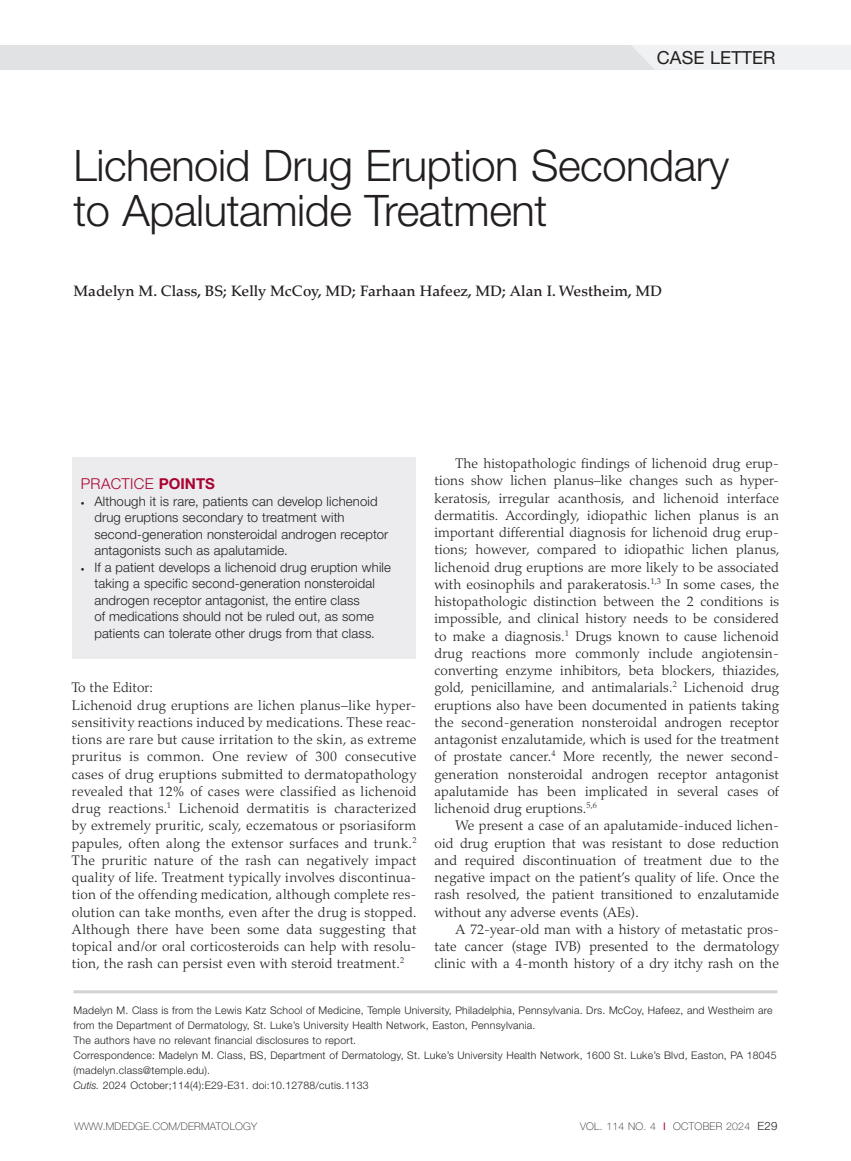
<style>
.page{position:relative;width:851px;height:1161px;background:#fff}
.page>*{position:absolute;margin:0;border:0;box-sizing:border-box;transform-origin:0 0}
.head{font:300 43.5px/45px "Helvetica Neue LT Std";letter-spacing:-.01em;color:#231f20}
.t1{font:18px "Helvetica Neue LT Std";letter-spacing:.005em;color:#231f20}
.byline{font:500 15px "Palatino LT Std";color:#231f20}
.insidehead{font:300 15px "Helvetica Neue LT Std";letter-spacing:.02em;color:#a90332}
.body_indent{font:300 13.8px/17.2px "Palatino LT Std";letter-spacing:.01em;color:#231f20;text-align:justify}
.body_no_indent{font:300 13.8px/17.2px "Palatino LT Std";letter-spacing:.01em;color:#231f20;text-align:justify}
.t2{font:300 13.2px/16.5px "Helvetica Neue LT Std";letter-spacing:.01em;color:#231f20}
.disclosure{font:300 10.5px/15px "Helvetica Neue LT Std";letter-spacing:.02em;color:#231f20}
.t3{font:100 10.5px "Helvetica Neue LT Std";letter-spacing:.025em;color:#231f20}
.s1{font-weight:700}
.s2{font-weight:400;font-size:7.5px}
.s3{font-style:italic}
.s4{font-weight:400;color:#a90332}
.s5{font-weight:300;font-size:11.4px}
</style>
<div class="page">
<div style="left:1px;top:45px;width:687px;height:25px;background:#e1e2e4"></div>
<div style="left:632px;top:45px;width:218px;height:25px;background:#f0f1f2"></div>
<hr style="left:73px;top:990px;width:704px;height:3px;background:#d1d2d4">
<div style="left:72px;top:458px;width:343px;height:201px;background:#ececee"></div>
<h2 class="t1" style="left:656px;top:47px;width:120px">CASE LETTER</h2>
<p class="head" style="left:74px;top:142px;width:657px">Lichenoid Drug Eruption Secondary to Apalutamide Treatment</p>
<p class="byline" style="left:74px;top:282px;width:590px">Madelyn M. Class, BS; Kelly McCoy, MD; Farhaan Hafeez, MD; Alan I. Westheim, MD</p>
<p class="insidehead" style="left:81px;top:475px;width:135px">PRACTICE <span class="s1">POINTS</span></p>
<p class="t2" style="left:94px;top:493px;width:295px;text-indent:-14px"><span class="s2">•</span> Although it is rare, patients can develop lichenoid drug eruptions secondary to treatment with second-generation nonsteroidal androgen receptor antagonists such as apalutamide.</p>
<p class="t2" style="left:94px;top:559px;width:298px;text-indent:-14px"><span class="s2">•</span> If a patient develops a lichenoid drug eruption while taking a specific second-generation nonsteroidal androgen receptor antagonist, the entire class<br>of medications should not be ruled out, as some patients can tolerate other drugs from that class.</p>
<p class="body_no_indent" style="left:72px;top:679px;width:83px">To the Editor:</p>
<p class="body_no_indent" style="left:72px;top:696px;width:346px">Lichenoid drug eruptions are lichen planus–like hyper&shy;sensitivity reactions induced by medications. These reac&shy;tions are rare but cause irritation to the skin, as extreme pruritus is common. One review of 300 consecutive cases of drug eruptions submitted to dermatopathology revealed that 12% of cases were classified as lichenoid drug reactions.<sup>1</sup> Lichenoid dermatitis is characterized by extremely pruritic, scaly, eczematous or psoriasiform papules, often along the extensor surfaces and trunk.<sup>2<br></sup>The pruritic nature of the rash can negatively impact quality of life. Treatment typically involves discontinua&shy;tion of the offending medication, although complete res&shy;olution can take months, even after the drug is stopped.<br>Although there have been some data suggesting that topical and/or oral corticosteroids can help with resolu&shy;tion, the rash can persist even with steroid treatment.<sup>2</sup></p>
<p class="body_indent" style="left:434px;top:455px;width:346px;text-indent:21px">The histopathologic findings of lichenoid drug erup&shy;tions show lichen planus–like changes such as hyper&shy;keratosis, irregular acanthosis, and lichenoid interface dermatitis. Accordingly, idiopathic lichen planus is an important differential diagnosis for lichenoid drug erup&shy;tions; however, compared to idiopathic lichen planus, lichenoid drug eruptions are more likely to be associated with eosinophils and parakeratosis.<sup>1,3</sup> In some cases, the histopathologic distinction between the 2 conditions is impossible, and clinical history needs to be considered to make a diagnosis.<sup>1</sup> Drugs known to cause lichenoid drug reactions more commonly include angiotensin&shy;converting enzyme inhibitors, beta blockers, thiazides, gold, penicillamine, and antimalarials.<sup>2</sup> Lichenoid drug eruptions also have been documented in patients taking the second-generation nonsteroidal androgen receptor antagonist enzalutamide, which is used for the treatment of prostate cancer.<sup>4</sup> More recently, the newer second&shy;generation nonsteroidal androgen receptor antagonist apalutamide has been implicated in several cases of lichenoid drug eruptions.<sup>5,6</sup></p>
<p class="body_indent" style="left:434px;top:817px;width:346px;text-indent:21px">We present a case of an apalutamide-induced lichen&shy;oid drug eruption that was resistant to dose reduction and required discontinuation of treatment due to the negative impact on the patient’s quality of life. Once the rash resolved, the patient transitioned to enzalutamide without any adverse events (AEs).</p>
<p class="body_indent" style="left:434px;top:921px;width:346px;text-indent:21px">A 72-year-old man with a history of metastatic pros&shy;tate cancer (stage IVB) presented to the dermatology clinic with a 4-month history of a dry itchy rash on the</p>
<p class="disclosure" style="left:73px;top:1002px;width:700px">Madelyn M. Class is from the Lewis Katz School of Medicine, Temple University, Philadelphia, Pennsylvania. Drs. McCoy, Hafeez, and Westheim are from the Department of Dermatology, St. Luke’s University Health Network, Easton, Pennsylvania.</p>
<p class="disclosure" style="left:73px;top:1032px;width:284px">The authors have no relevant financial disclosures to report.</p>
<p class="disclosure" style="left:73px;top:1047px;width:704px">Correspondence: Madelyn M. Class, BS, Department of Dermatology, St. Luke’s University Health Network, 1600 St. Luke’s Blvd, Easton, PA 18045 (madelyn.class@temple.edu).</p>
<p class="disclosure" style="left:73px;top:1077px;width:297px"><span class="s3">Cutis.</span> 2024 October;114(4):E29-E31. doi:10.12788/cutis.1133</p>
<p class="t3" style="left:74px;top:1120px;width:184px">WWW.MDEDGE.COM/DERMATOLOGY</p>
<p class="t3" style="left:580px;top:1120px;width:199px">VOL. 114 NO. 4 <span class="s4">I</span> OCTOBER 2024 <span class="s5">E29</span></p>
</div>
